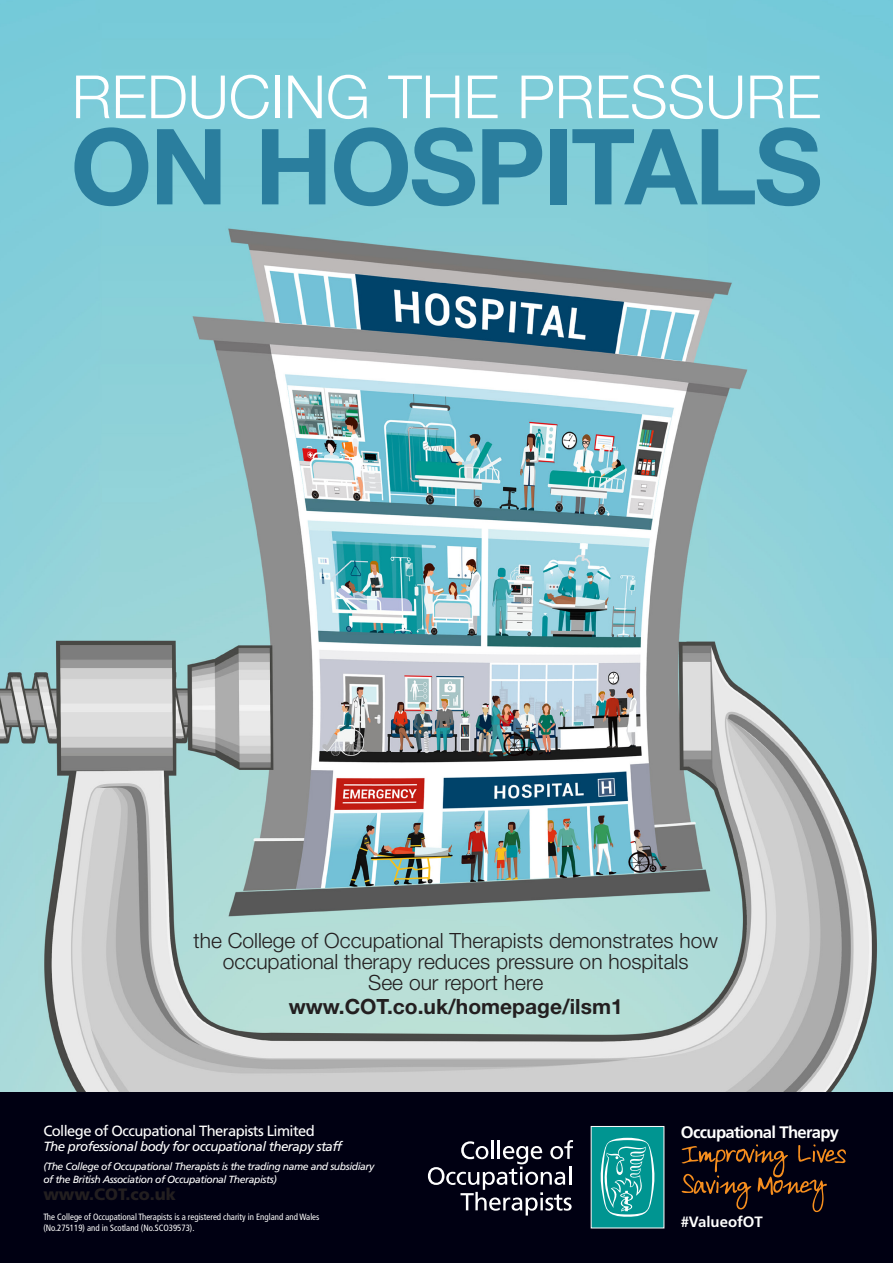
<style>
.page{position:relative;width:893px;height:1263px;background:#fff}
.page>*{position:absolute;margin:0;border:0;box-sizing:border-box;transform-origin:0 0}
.t1{font:700 105.3px "Helvetica Neue";letter-spacing:-.025em;color:#2a7e9e}
.t2{font:300 59.7px "Helvetica Neue";color:#fff}
.t3{font:300 21px/21px "Helvetica Neue";color:#231f20;text-align:center}
.t4{font:700 21px "Helvetica Neue";color:#231f20}
.t5{font:700 16.65px "Frutiger";letter-spacing:-.04em;color:#fff}
._01_Text__3pts_extra{font:900 16.5px "Frutiger";color:#231f20}
.t6{font:700 15px "Frutiger";color:#fff}
.t7{font:14.85px "Frutiger";letter-spacing:-.04em;color:#fff}
.t8{font:italic 13.35px "Frutiger";letter-spacing:-.04em;color:#fff}
.t9{font:italic 10.35px "Frutiger";letter-spacing:-.04em;color:#fff}
.t10{font:condensed 9.15px "Frutiger";color:#fff}
</style>
<div class="page">
<img style="left:0;top:0;width:893px;height:1093px">
<div style="left:0;top:1093px;width:893px;height:170px;background:#000012"></div>
<div style="left:591px;top:1126px;width:73px;height:102px;background:#009591"></div>
<svg style="left:600px;top:1138px;width:55px;height:79px"></svg>
<svg style="left:428px;top:1140px;width:145px;height:75px"></svg>
<svg style="left:681px;top:1144px;width:165px;height:68px"></svg>
<p class="t2" style="left:72px;top:60px;width:751px">REDUCING THE PRESSURE</p>
<p class="t1" style="left:70px;top:102px;width:754px">ON HOSPITALS</p>
<p class="t3" style="left:193px;top:930px;width:526px">the College of Occupational Therapists demonstrates how occupational therapy reduces pressure on hospitals</p>
<p class="t3" style="left:368px;top:972px;width:177px">See our report here</p>
<p class="t4" style="left:289px;top:993px;width:335px">www.COT.co.uk/homepage/ilsm1</p>
<p class="t7" style="left:43px;top:1121px;width:273px">College of Occupational Therapists Limited</p>
<p class="t8" style="left:43px;top:1138px;width:300px">The professional body for occupational therapy staff</p>
<p class="t9" style="left:43px;top:1160px;width:332px">(The College of Occupational Therapists is the trading name and subsidiary</p>
<p class="t9" style="left:43px;top:1173px;width:235px">of the British Association of Occupational Therapists)</p>
<p class="_01_Text__3pts_extra" style="left:43px;top:1184px;width:134px">www.COT.co.uk</p>
<p class="t10" style="left:43px;top:1212px;width:278px">The College of Occupational Therapists is a registered charity in England and Wales</p>
<p class="t10" style="left:43px;top:1223px;width:153px">(No.275119) and in Scotland (No.SCO39573).</p>
<p class="t5" style="left:681px;top:1122px;width:160px">Occupational Therapy</p>
<p class="t6" style="left:681px;top:1213px;width:84px">#ValueofOT</p>
</div>
